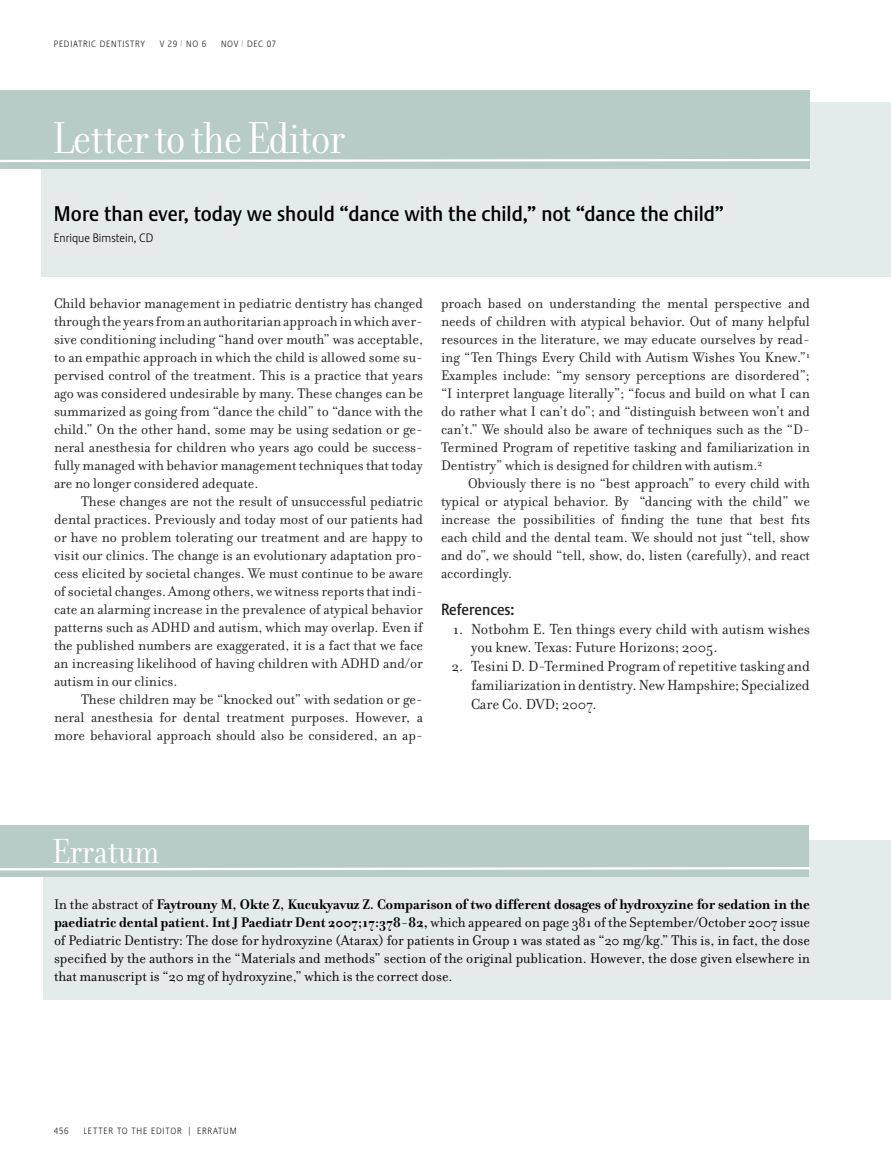
<style>
.page{position:relative;width:891px;height:1175px;background:#fff}
.page>*{position:absolute;margin:0;border:0;box-sizing:border-box;transform-origin:0 0}
.t1{font:48px "Filosofia Grand";letter-spacing:-.02em;color:#fff}
.t2{font:37.5px "Filosofia Grand";color:#fff}
.t3{font:500 21px "Stalemate LF";color:#000}
.t4{font:15.75px/18.8px "Filosofia";color:#231f20}
.t5{font:500 15.75px "Stalemate LF";color:#231f20}
.t6{font:15px/18px "Filosofia";color:#231f20;text-align:justify}
.t7{font:15px/18px "Filosofia";color:#000;text-align:justify}
.t8{font:300 12px "Stalemate LF";color:#000}
.t9{font:300 9px "Stalemate LF";letter-spacing:.08em;color:#231f20}
.s1{font-weight:700}
</style>
<div class="page">
<div style="left:43px;top:840px;width:848px;height:159px;background:#e4eceb"></div>
<div style="left:41px;top:102px;width:850px;height:175px;background:#e4eceb"></div>
<div style="left:0;top:90px;width:810px;height:78px;background:#b8ccc7"></div>
<svg style="left:0;top:159px;width:810px;height:3px;background:#ecf1f0"></svg>
<div style="left:0;top:825px;width:809px;height:51px;background:#b8ccc7"></div>
<svg style="left:0;top:867px;width:810px;height:3px;background:#ebf0ef"></svg>
<p class="t9" style="left:54px;top:38px;width:93px">PEDIATRIC DENTISTRY</p>
<p class="t9" style="left:160px;top:38px;width:48px">V 29 <sup>/</sup> NO 6</p>
<p class="t9" style="left:221px;top:38px;width:57px">NOV <sup>/</sup> DEC 07</p>
<h1 class="t1" style="left:53px;top:112px;width:293px">Letter to the Editor</h1>
<h3 class="t3" style="left:54px;top:201px;width:672px">More than ever, today we should “dance with the child,” not “dance the child”</h3>
<p class="t8" style="left:54px;top:231px;width:101px">Enrique Bimstein, CD</p>
<p class="t6" style="left:54px;top:294px;width:371px">Child behavior management in pediatric dentistry has changed through the years from an authoritarian approach in which aver&shy;sive conditioning including “hand over mouth” was acceptable, to an empathic approach in which the child is allowed some su&shy;pervised control of the treatment. This is a practice that years ago was considered undesirable by many. These changes can be summarized as going from “dance the child” to “dance with the child.” On the other hand, some may be using sedation or ge&shy;neral anesthesia for children who years ago could be success&shy;fully managed with behavior management techniques that today are no longer considered adequate.</p>
<p class="t6" style="left:54px;top:492px;width:371px;text-indent:27px">These changes are not the result of unsuccessful pediatric dental practices. Previously and today most of our patients had or have no problem tolerating our treatment and are happy to visit our clinics. The change is an evolutionary adaptation pro&shy;cess elicited by societal changes. We must continue to be aware of societal changes. Among others, we witness reports that indi&shy;cate an alarming increase in the prevalence of atypical behavior patterns such as ADHD and autism, which may overlap. Even if the published numbers are exaggerated, it is a fact that we face an increasing likelihood of having children with ADHD and/or autism in our clinics.</p>
<p class="t6" style="left:54px;top:690px;width:371px;text-indent:27px">These children may be “knocked out” with sedation or ge&shy;neral anesthesia for dental treatment purposes. However, a more behavioral approach should also be considered, an ap-</p>
<p class="t6" style="left:441px;top:294px;width:371px">proach based on understanding the mental perspective and needs of children with atypical behavior. Out of many helpful resources in the literature, we may educate ourselves by read&shy;ing “Ten Things Every Child with Autism Wishes You Knew.”<sup>1<br></sup>Examples include: “my sensory perceptions are disordered”; “I interpret language literally”; “focus and build on what I can do rather what I can’t do”; and “distinguish between won’t and can’t.” We should also be aware of techniques such as the “D-Termined Program of repetitive tasking and familiarization in Dentistry” which is designed for children with autism.<sup>2</sup></p>
<p class="t6" style="left:441px;top:474px;width:371px;text-indent:27px">Obviously there is no “best approach” to every child with typical or atypical behavior. By “dancing with the child” we increase the possibilities of finding the tune that best fits each child and the dental team. We should not just “tell, show and do”, we should “tell, show, do, listen (carefully), and react accordingly.</p>
<p class="t5" style="left:441px;top:600px;width:75px">References:</p>
<p class="t4" style="left:471px;top:619px;width:341px;text-indent:-18px">1. Notbohm E. Ten things every child with autism wishes you knew. Texas: Future Horizons; 2005.</p>
<p class="t4" style="left:471px;top:657px;width:341px;text-align:justify;text-indent:-19px">2. Tesini D. D-Termined Program of repetitive tasking and familiarization in dentistry. New Hampshire; Specialized Care Co. DVD; 2007.</p>
<h2 class="t2" style="left:53px;top:831px;width:108px">Erratum</h2>
<p class="t7" style="left:54px;top:896px;width:758px">In the abstract of <span class="s1">Faytrouny M, Okte Z, Kucukyavuz Z. Comparison of two different dosages of hydroxyzine for sedation in the paediatric dental patient. Int J Paediatr Dent 2007;17:378-82,</span> which appeared on page 381 of the September/October 2007 issue of Pediatric Dentistry: The dose for hydroxyzine (Atarax) for patients in Group 1 was stated as “20 mg/kg.” This is, in fact, the dose specified by the authors in the “Materials and methods” section of the original publication. However, the dose given elsewhere in that manuscript is “20 mg of hydroxyzine,” which is the correct dose.</p>
<p class="t9" style="left:54px;top:1125px;width:16px">456</p>
<p class="t9" style="left:83px;top:1125px;width:155px">LETTER TO THE EDITOR | ERRATUM</p>
</div>
